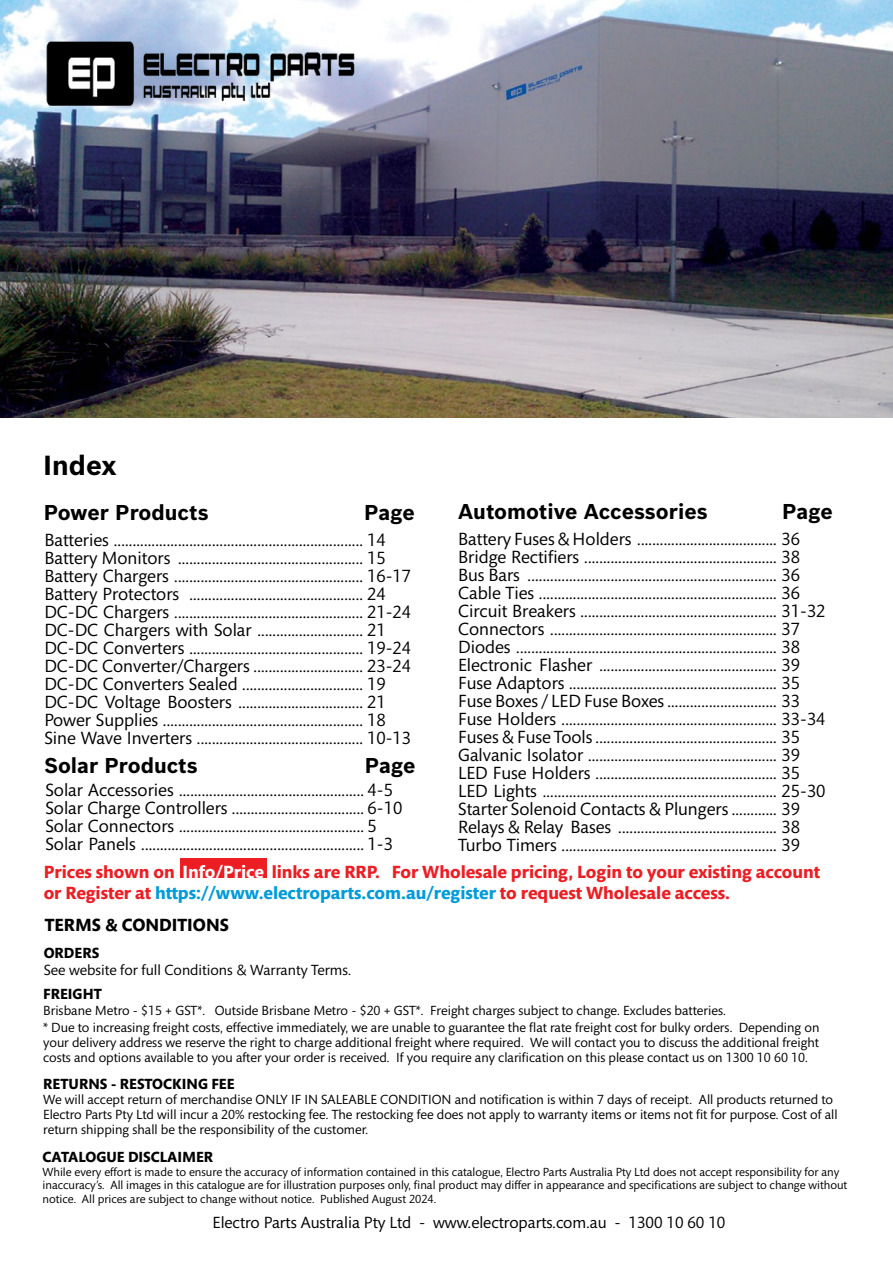
<style>
.page{position:relative;width:893px;height:1263px;background:#fff}
.page>*{position:absolute;margin:0;border:0;box-sizing:border-box;transform-origin:0 0}
.t1{font:700 27px "Bosch Sans";color:#000}
.t2{font:700 21px "Bosch Sans";color:#000}
.t3{font:18px/18px "Mundo Sans Std";color:#000}
.t4{font:700 18px/21px "Mundo Sans Std";color:#ed1d24}
.t5{font:700 18px "Mundo Sans Std";color:#000}
.t6{font:16.5px "Mundo Sans Std";color:#000}
.t7{font:700 15px "Mundo Sans Std";color:#000}
.t8{font:15px "Mundo Sans Std";color:#000}
.t9{font:13.5px/15px "Mundo Sans Std";color:#000}
.t10{font:12px/13.5px "Mundo Sans Std";color:#000}
.s1{color:#fff}
.s2{color:#009bd9}
</style>
<div class="page">
<img style="left:0;top:0;width:893px;height:418px">
<img style="left:41px;top:26px;width:323px;height:95px">
<div style="left:180px;top:858px;width:86px;height:20px;background:#ed1d24"></div>
<img style="left:862px;top:233px;width:31px;height:119px">
<h1 class="t1" style="left:43px;top:445px;width:75px">Index</h1>
<p class="t2" style="left:44px;top:496px;width:166px">Power Products</p>
<p class="t2" style="left:364px;top:496px;width:52px">Page</p>
<p class="t2" style="left:458px;top:496px;width:251px">Automotive Accessories</p>
<p class="t2" style="left:782px;top:496px;width:52px">Page</p>
<p class="t3" style="left:44px;top:531px;width:368px">Batteries .................................................................. 14<br>Battery Monitors ................................................. 15<br>Battery Chargers .................................................. 16-17<br>Battery Protectors .............................................. 24<br>DC-DC Chargers .................................................. 21-24<br>DC-DC Chargers with Solar ............................ 21<br>DC-DC Converters .............................................. 19-24<br>DC-DC Converter/Chargers ............................. 23-24<br>DC-DC Converters Sealed ................................ 19<br>DC-DC Voltage Boosters ................................. 21<br>Power Supplies ..................................................... 18<br>Sine Wave Inverters ............................................ 10-13</p>
<p class="t3" style="left:458px;top:530px;width:369px">Battery Fuses &amp; Holders ..................................... 36<br>Bridge Rectifiers ................................................... 38<br>Bus Bars .................................................................. 36<br>Cable Ties ............................................................... 36<br>Circuit Breakers .................................................... 31-32<br>Connectors ............................................................ 37<br>Diodes ..................................................................... 38<br>Electronic Flasher ............................................... 39<br>Fuse Adaptors ....................................................... 35<br>Fuse Boxes / LED Fuse Boxes ............................. 33<br>Fuse Holders ......................................................... 33-34<br>Fuses &amp; Fuse Tools ................................................ 35<br>Galvanic Isolator .................................................. 39<br>LED Fuse Holders ................................................ 35<br>LED Lights .............................................................. 25-30<br>Starter Solenoid Contacts &amp; Plungers ............ 39<br>Relays &amp; Relay Bases .......................................... 38<br>Turbo Timers ......................................................... 39</p>
<p class="t2" style="left:44px;top:750px;width:155px">Solar Products</p>
<p class="t2" style="left:365px;top:750px;width:52px">Page</p>
<p class="t3" style="left:45px;top:781px;width:358px">Solar Accessories ................................................. 4-5<br>Solar Charge Controllers ................................... 6-10<br>Solar Connectors ................................................. 5<br>Solar Panels ........................................................... 1-3</p>
<p class="t4" style="left:44px;top:862px;width:778px">Prices shown on <span class="s1">Info/Price</span> links are RRP. For Wholesale pricing, Login to your existing account or Register at <span class="s2">https://www.electroparts.com.au/register</span> to request Wholesale access.</p>
<p class="t5" style="left:45px;top:915px;width:186px">TERMS &amp; CONDITIONS</p>
<p class="t7" style="left:44px;top:945px;width:57px">ORDERS</p>
<p class="t8" style="left:44px;top:962px;width:309px">See website for full Conditions &amp; Warranty Terms.</p>
<p class="t7" style="left:43px;top:985px;width:60px">FREIGHT</p>
<p class="t9" style="left:43px;top:1003px;width:778px;line-height:16.5px">Brisbane Metro - $15 + GST*. Outside Brisbane Metro - $20 + GST*. Freight charges subject to change. Excludes batteries.<br>* Due to increasing freight costs, effective immediately, we are unable to guarantee the flat rate freight cost for bulky orders. Depending on</p>
<p class="t9" style="left:43px;top:1035px;width:777px">your delivery address we reserve the right to charge additional freight where required. We will contact you to discuss the additional freight costs and options available to you after your order is received. If you require any clarification on this please contact us on 1300 10 60 10.</p>
<p class="t7" style="left:43px;top:1075px;width:193px">RETURNS - RESTOCKING FEE</p>
<p class="t9" style="left:43px;top:1092px;width:796px">We will accept return of merchandise ONLY IF IN SALEABLE CONDITION and notification is within 7 days of receipt. All products returned to<br>Electro Parts Pty Ltd will incur a 20% restocking fee. The restocking fee does not apply to warranty items or items not fit for purpose. Cost of all return shipping shall be the responsibility of the customer.</p>
<p class="t7" style="left:43px;top:1149px;width:172px">CATALOGUE DISCLAIMER</p>
<p class="t10" style="left:43px;top:1165px;width:806px">While every effort is made to ensure the accuracy of information contained in this catalogue, Electro Parts Australia Pty Ltd does not accept responsibility for any inaccuracy’s. All images in this catalogue are for illustration purposes only, final product may differ in appearance and specifications are subject to change without notice. All prices are subject to change without notice. Published August 2024.</p>
<p class="t6" style="left:213px;top:1213px;width:514px">Electro Parts Australia Pty Ltd - www.electroparts.com.au - 1300 10 60 10</p>
</div>
